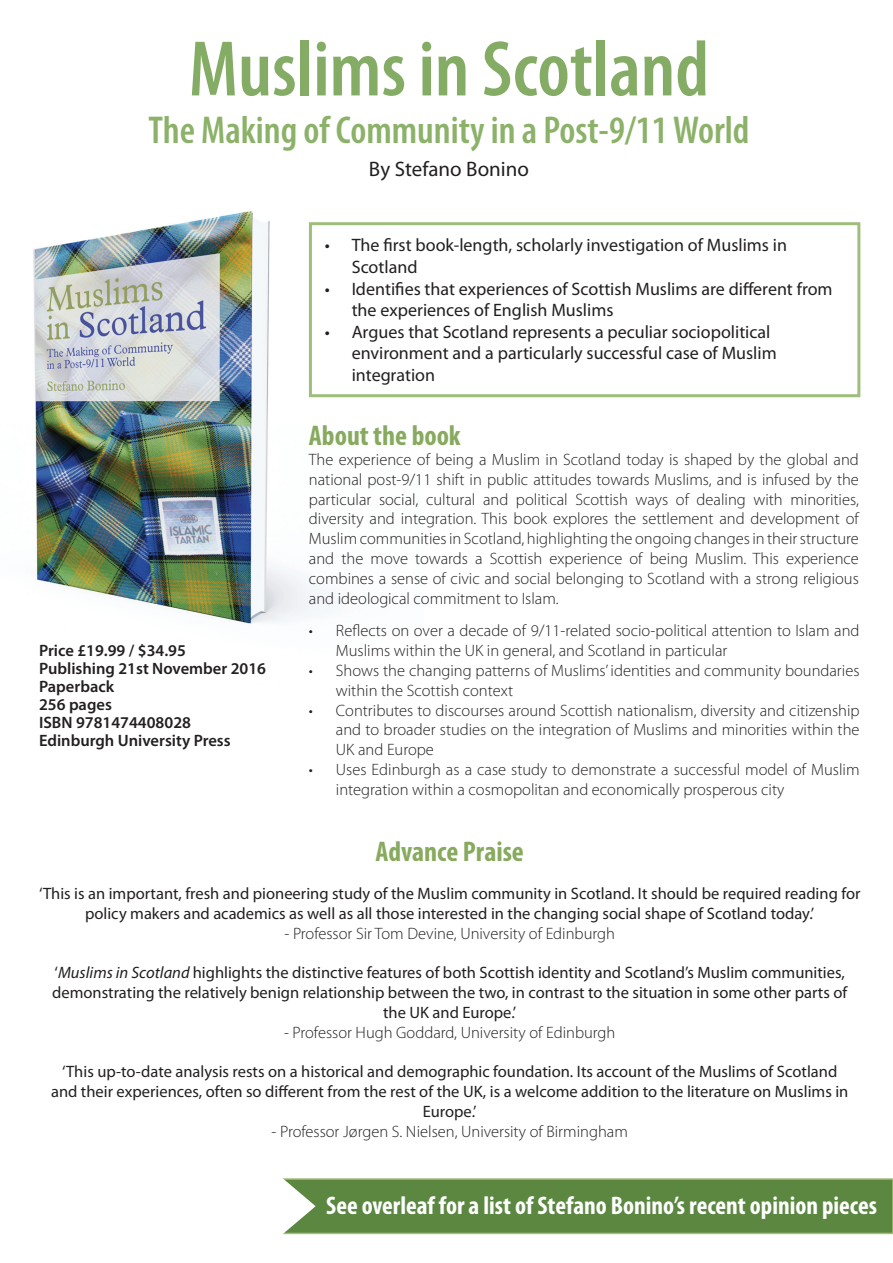
<style>
.page{position:relative;width:893px;height:1263px;background:#fff}
.page>*{position:absolute;margin:0;border:0;box-sizing:border-box;transform-origin:0 0}
.t1{font:600 condensed 79.5px "Myriad Pro";color:#84ac65}
.t2{font:600 condensed 39px "Myriad Pro";color:#8bb268}
.t3{font:700 condensed 28.5px "Myriad Pro";color:#87aa5f}
.t4{font:700 condensed 25.5px "Myriad Pro";color:#fff}
.t5{font:21px "Myriad Pro";color:#231f20}
.t6{font:18px/21.6px "Myriad Pro";color:#231f20}
.t7{font:300 16.5px/19.8px "Myriad Pro";color:#231f20}
.t8{font:16.5px/19.8px "Myriad Pro";color:#231f20;text-align:center}
.t9{font:600 16.5px/18px "Myriad Pro";color:#231f20}
.s1{font-style:italic}
</style>
<div class="page">
<img style="left:33px;top:210px;width:390px;height:414px">
<div style="left:259px;top:1179px;width:634px;height:54px;background:#5b8740"></div>
<div style="left:258px;top:1178px;width:635px;height:56px;border:2px solid #a6bc7b"></div>
<svg style="left:258px;top:1178px;width:58px;height:57px"></svg>
<div style="left:309px;top:222px;width:551px;height:175px;border:3px solid #9ebf7b"></div>
<h1 class="t1" style="left:189px;top:26px;width:522px">Muslims in Scotland</h1>
<h2 class="t2" style="left:148px;top:109px;width:602px">The Making of Community in a Post-9/11 World</h2>
<p class="t5" style="left:369px;top:156px;width:162px">By Stefano Bonino</p>
<p class="t9" style="left:39px;top:641px;width:228px">Price £19.99 / $34.95<br>Publishing 21st November 2016<br>Paperback<br>256 pages<br>ISBN 9781474408028<br>Edinburgh University Press</p>
<p class="t6" style="left:352px;top:234px;width:437px;text-indent:-27px">• The first book-length, scholarly investigation of Muslims in<br>Scotland</p>
<p class="t6" style="left:352px;top:278px;width:482px;text-indent:-27px">• Identifies that experiences of Scottish Muslims are different from the experiences of English Muslims</p>
<p class="t6" style="left:352px;top:321px;width:427px;text-indent:-27px">• Argues that Scotland represents a peculiar sociopolitical environment and a particularly successful case of Muslim integration</p>
<h3 class="t3" style="left:309px;top:418px;width:153px">About the book</h3>
<p class="t7" style="left:309px;top:450px;width:551px;text-align:justify">The experience of being a Muslim in Scotland today is shaped by the global and national post-9/11 shift in public attitudes towards Muslims, and is infused by the particular social, cultural and political Scottish ways of dealing with minorities, diversity and integration. This book explores the settlement and development of Muslim communities in Scotland, highlighting the ongoing changes in their structure and the move towards a Scottish experience of being Muslim. This experience combines a sense of civic and social belonging to Scotland with a strong religious and ideological commitment to Islam.</p>
<p class="t7" style="left:336px;top:621px;width:525px;text-indent:-27px">• Reflects on over a decade of 9/11-related socio-political attention to Islam and<br>Muslims within the UK in general, and Scotland in particular</p>
<p class="t7" style="left:336px;top:661px;width:525px;text-indent:-27px">• Shows the changing patterns of Muslims’ identities and community boundaries within the Scottish context</p>
<p class="t7" style="left:336px;top:700px;width:525px;text-align:justify;text-indent:-27px">• Contributes to discourses around Scottish nationalism, diversity and citizenship and to broader studies on the integration of Muslims and minorities within the UK and Europe</p>
<p class="t7" style="left:336px;top:760px;width:525px;text-indent:-27px">• Uses Edinburgh as a case study to demonstrate a successful model of Muslim integration within a cosmopolitan and economically prosperous city</p>
<h3 class="t3" style="left:375px;top:834px;width:150px">Advance Praise</h3>
<p class="t8" style="left:39px;top:883px;width:823px">‘This is an important, fresh and pioneering study of the Muslim community in Scotland. It should be required reading for policy makers and academics as well as all those interested in the changing social shape of Scotland today.’</p>
<p class="t7" style="left:284px;top:923px;width:332px">- Professor Sir Tom Devine, University of Edinburgh</p>
<p class="t8" style="left:52px;top:962px;width:797px">‘<span class="s1">Muslims in Scotland</span> highlights the distinctive features of both Scottish identity and Scotland’s Muslim communities, demonstrating the relatively benign relationship between the two, in contrast to the situation in some other parts of the UK and Europe.’</p>
<p class="t7" style="left:284px;top:1022px;width:333px">- Professor Hugh Goddard, University of Edinburgh</p>
<p class="t8" style="left:51px;top:1061px;width:799px">‘This up-to-date analysis rests on a historical and demographic foundation. Its account of the Muslims of Scotland and their experiences, often so different from the rest of the UK, is a welcome addition to the literature on Muslims in<br>Europe.’</p>
<p class="t7" style="left:272px;top:1121px;width:358px">- Professor Jørgen S. Nielsen, University of Birmingham</p>
<h3 class="t4" style="left:326px;top:1189px;width:552px">See overleaf for a list of Stefano Bonino’s recent opinion pieces</h3>
</div>
